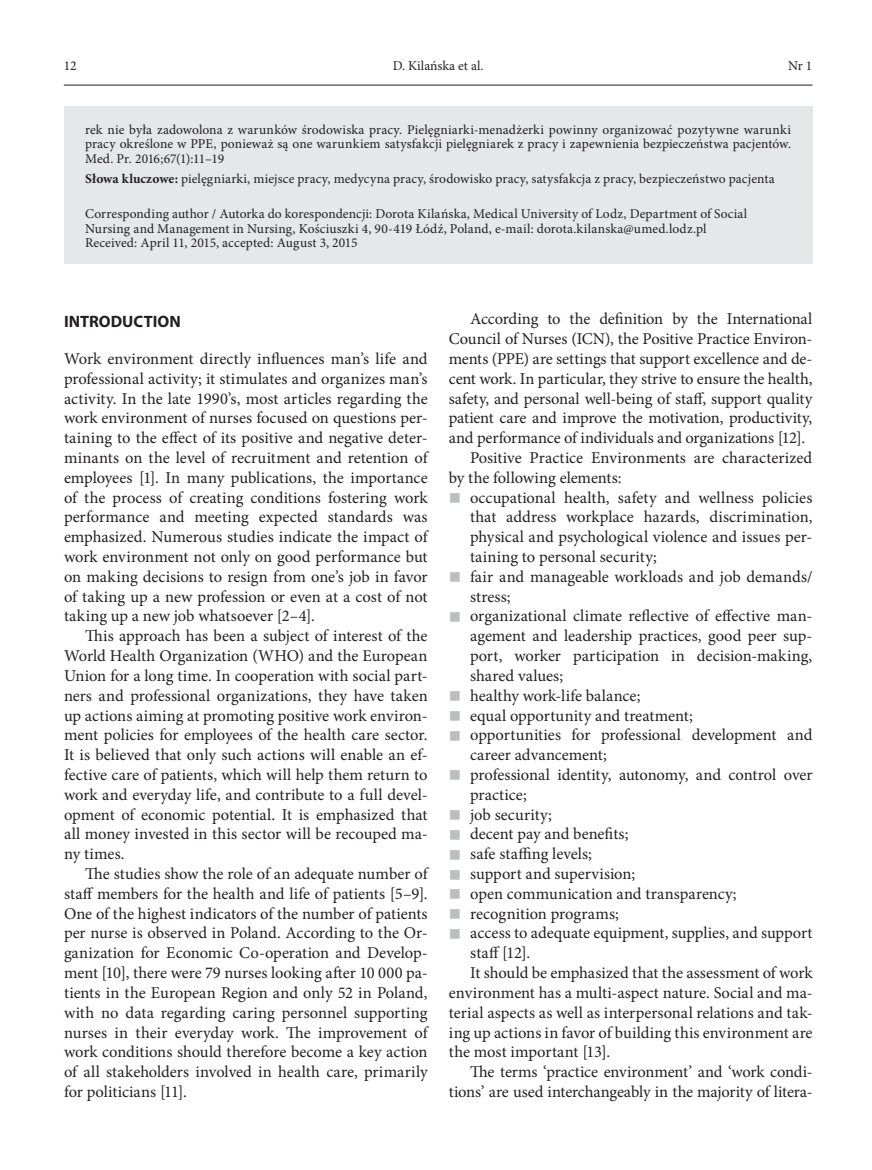
<style>
.page{position:relative;width:872px;height:1170px;background:#fff}
.page>*{position:absolute;margin:0;border:0;box-sizing:border-box;transform-origin:0 0}
.t1{font:16.5px/19.8px "Minion Pro";letter-spacing:-.005em;color:#231f20;text-align:justify}
.t2{font:700 16.5px "Myriad Pro";color:#231f20}
.t3{font:13.5px/14.2px "Minion Pro";letter-spacing:.01em;color:#231f20;text-align:justify}
.s1{font-weight:700}
.s2{color:#bcbdc0}
</style>
<div class="page">
<hr style="left:64px;top:85px;width:748px;height:1px;background:#231f20">
<div style="left:64px;top:106px;width:748px;height:158px;background:#e6e7e9"></div>
<p class="t3" style="left:64px;top:59px;width:14px">12</p>
<p class="t3" style="left:393px;top:59px;width:92px">D. Kilańska et al.</p>
<p class="t3" style="left:788px;top:59px;width:26px">Nr 1</p>
<p class="t3" style="left:85px;top:123px;width:707px">rek nie była zadowolona z warunków środowiska pracy. Pielęgniarki-menadżerki powinny organizować pozytywne warunki pracy określone w PPE, ponieważ są one warunkiem satysfakcji pielęgniarek z pracy i zapewnienia bezpieczeństwa pacjentów.<br>Med. Pr. 2016;67(1):11–19</p>
<p class="t3" style="left:85px;top:172px;width:691px"><span class="s1">Słowa kluczowe:</span> pielęgniarki, miejsce pracy, medycyna pracy, środowisko pracy, satysfakcja z pracy, bezpieczeństwo pacjenta</p>
<p class="t3" style="left:85px;top:207px;width:664px;text-align:left">Corresponding author / Autorka do korespondencji: Dorota Kilańska, Medical University of Lodz, Department of Social<br>Nursing and Management in Nursing, Kościuszki 4, 90-419 Łódź, Poland, e-mail: dorota.kilanska@umed.lodz.pl<br>Received: April 11, 2015, accepted: August 3, 2015</p>
<p class="t2" style="left:64px;top:311px;width:118px">INTRODUCTION</p>
<p class="t1" style="left:64px;top:349px;width:365px">Work environment directly influences man’s life and professional activity; it stimulates and organizes man’s activity. In the late 1990’s, most articles regarding the work environment of nurses focused on questions per&shy;taining to the effect of its positive and negative deter&shy;minants on the level of recruitment and retention of employees [1]. In many publications, the importance of the process of creating conditions fostering work performance and meeting expected standards was emphasized. Numerous studies indicate the impact of work environment not only on good performance but on making decisions to resign from one’s job in favor of taking up a new profession or even at a cost of not taking up a new job whatsoever [2–4].</p>
<p class="t1" style="left:64px;top:626px;width:365px;text-indent:21px">This approach has been a subject of interest of the World Health Organization (WHO) and the European Union for a long time. In cooperation with social part&shy;ners and professional organizations, they have taken up actions aiming at promoting positive work environ&shy;ment policies for employees of the health care sector.<br>It is believed that only such actions will enable an ef&shy;fective care of patients, which will help them return to work and everyday life, and contribute to a full devel&shy;opment of economic potential. It is emphasized that all money invested in this sector will be recouped ma&shy;ny times.</p>
<p class="t1" style="left:64px;top:863px;width:365px;text-indent:21px">The studies show the role of an adequate number of staff members for the health and life of patients [5–9].<br>One of the highest indicators of the number of patients per nurse is observed in Poland. According to the Or&shy;ganization for Economic Co-operation and Develop&shy;ment [10], there were 79 nurses looking after 10 000 pa&shy;tients in the European Region and only 52 in Poland, with no data regarding caring personnel supporting nurses in their everyday work. The improvement of work conditions should therefore become a key action of all stakeholders involved in health care, primarily for politicians [11].</p>
<p class="t1" style="left:470px;top:309px;width:344px">According to the definition by the International</p>
<p class="t1" style="left:449px;top:329px;width:365px">Council of Nurses (ICN), the Positive Practice Environ-</p>
<p class="t1" style="left:449px;top:349px;width:365px">ments (PPE) are settings that support excellence and de-</p>
<p class="t1" style="left:449px;top:368px;width:365px">cent work. In particular, they strive to ensure the health,</p>
<p class="t1" style="left:449px;top:388px;width:365px">safety, and personal well-being of staff, support quality</p>
<p class="t1" style="left:449px;top:408px;width:365px">patient care and improve the motivation, productivity,</p>
<p class="t1" style="left:449px;top:428px;width:358px">and performance of individuals and organizations [12].</p>
<p class="t1" style="left:470px;top:448px;width:344px">Positive Practice Environments are characterized</p>
<p class="t1" style="left:449px;top:467px;width:174px">by the following elements:</p>
<p class="t1" style="left:470px;top:487px;width:344px;text-indent:-21px"><span class="s2">■</span> occupational health, safety and wellness policies that address workplace hazards, discrimination, physical and psychological violence and issues per&shy;taining to personal security;</p>
<p class="t1" style="left:470px;top:566px;width:344px;text-indent:-21px"><span class="s2">■</span> fair and manageable workloads and job demands/ stress;</p>
<p class="t1" style="left:470px;top:606px;width:344px;text-indent:-21px"><span class="s2">■</span> organizational climate reflective of effective man&shy;agement and leadership practices, good peer sup&shy;port, worker participation in decision-making, shared values;</p>
<p class="t1" style="left:449px;top:685px;width:193px"><span class="s2">■</span> healthy work-life balance;</p>
<p class="t1" style="left:449px;top:705px;width:246px"><span class="s2">■</span> equal opportunity and treatment;</p>
<p class="t1" style="left:470px;top:725px;width:344px;text-indent:-21px"><span class="s2">■</span> opportunities for professional development and career advancement;</p>
<p class="t1" style="left:470px;top:764px;width:344px;text-indent:-21px"><span class="s2">■</span> professional identity, autonomy, and control over practice;</p>
<p class="t1" style="left:449px;top:804px;width:105px"><span class="s2">■</span> job security;</p>
<p class="t1" style="left:449px;top:824px;width:181px"><span class="s2">■</span> decent pay and benefits;</p>
<p class="t1" style="left:449px;top:844px;width:145px"><span class="s2">■</span> safe staffing levels;</p>
<p class="t1" style="left:449px;top:863px;width:188px"><span class="s2">■</span> support and supervision;</p>
<p class="t1" style="left:449px;top:883px;width:289px"><span class="s2">■</span> open communication and transparency;</p>
<p class="t1" style="left:449px;top:903px;width:171px"><span class="s2">■</span> recognition programs;</p>
<p class="t1" style="left:449px;top:923px;width:365px"><span class="s2">■</span> access to adequate equipment, supplies, and support</p>
<p class="t1" style="left:470px;top:943px;width:62px">staff [12].</p>
<p class="t1" style="left:470px;top:962px;width:344px">It should be emphasized that the assessment of work</p>
<p class="t1" style="left:449px;top:982px;width:365px">environment has a multi-aspect nature. Social and ma-</p>
<p class="t1" style="left:449px;top:1002px;width:365px">terial aspects as well as interpersonal relations and tak-</p>
<p class="t1" style="left:449px;top:1022px;width:365px">ing up actions in favor of building this environment are</p>
<p class="t1" style="left:449px;top:1042px;width:163px">the most important [13].</p>
<p class="t1" style="left:470px;top:1061px;width:344px">The terms ‘practice environment’ and ‘work condi-</p>
<p class="t1" style="left:449px;top:1081px;width:365px">tions’ are used interchangeably in the majority of litera-</p>
</div>
